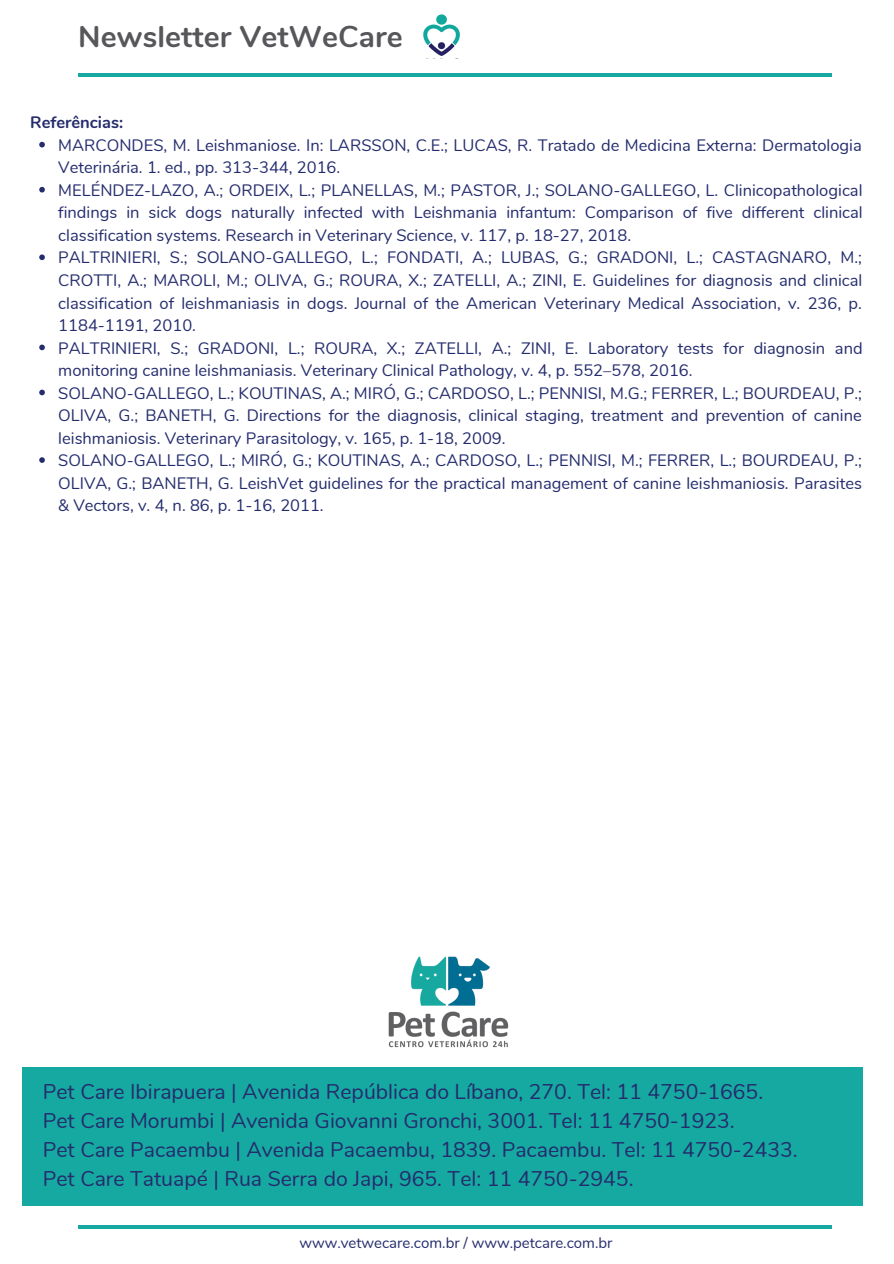
<style>
.page{position:relative;width:894px;height:1264px;background:#fff}
.page>*{position:absolute;margin:0;border:0;box-sizing:border-box;transform-origin:0 0}
.t1{font:700 30px "Nunito";letter-spacing:.005em;color:#56565b}
.t2{font:21.15px "Nunito";color:#242c6d}
.t3{font:16.5px/22.5px "Nunito";color:#242c6d;text-align:justify}
.t4{font:700 16.5px "Nunito";color:#242c6d}
.t5{font:15px "Nunito";color:#242c6d}
</style>
<div class="page">
<hr style="left:78px;top:1225px;width:754px;height:3px;background:#16a9a1">
<hr style="left:78px;top:73px;width:754px;height:4px;background:#16a9a1">
<img style="left:423px;top:14px;width:37px;height:42px">
<div style="left:22px;top:1067px;width:840px;height:139px;background:#16a9a1"></div>
<img style="left:388px;top:956px;width:121px;height:92px">
<svg style="left:39px;top:142px;width:6px;height:5px"></svg>
<svg style="left:39px;top:187px;width:6px;height:5px"></svg>
<svg style="left:39px;top:254px;width:6px;height:6px"></svg>
<svg style="left:39px;top:344px;width:6px;height:6px"></svg>
<svg style="left:39px;top:389px;width:6px;height:6px"></svg>
<svg style="left:39px;top:457px;width:6px;height:6px"></svg>
<p class="t1" style="left:78px;top:17px;width:326px">Newsletter VetWeCare</p>
<p class="t4" style="left:30px;top:112px;width:94px">Referências:</p>
<p class="t3" style="left:58px;top:134px;width:804px">MARCONDES, M. Leishmaniose. In: LARSSON, C.E.; LUCAS, R. Tratado de Medicina Externa: Dermatologia<br>Veterinária. 1. ed., pp. 313-344, 2016.</p>
<p class="t3" style="left:58px;top:179px;width:805px">MELÉNDEZ-LAZO, A.; ORDEIX, L.; PLANELLAS, M.; PASTOR, J.; SOLANO-GALLEGO, L. Clinicopathological findings in sick dogs naturally infected with Leishmania infantum: Comparison of five different clinical classification systems. Research in Veterinary Science, v. 117, p. 18-27, 2018.</p>
<p class="t3" style="left:58px;top:247px;width:805px">PALTRINIERI, S.; SOLANO-GALLEGO, L.; FONDATI, A.; LUBAS, G.; GRADONI, L.; CASTAGNARO, M.; CROTTI, A.; MAROLI, M.; OLIVA, G.; ROURA, X.; ZATELLI, A.; ZINI, E. Guidelines for diagnosis and clinical classification of leishmaniasis in dogs. Journal of the American Veterinary Medical Association, v. 236, p.<br>1184-1191, 2010.</p>
<p class="t3" style="left:58px;top:337px;width:805px">PALTRINIERI, S.; GRADONI, L.; ROURA, X.; ZATELLI, A.; ZINI, E. Laboratory tests for diagnosin and monitoring canine leishmaniasis. Veterinary Clinical Pathology, v. 4, p. 552–578, 2016.</p>
<p class="t3" style="left:58px;top:382px;width:804px">SOLANO-GALLEGO, L.; KOUTINAS, A.; MIRÓ, G.; CARDOSO, L.; PENNISI, M.G.; FERRER, L.; BOURDEAU, P.; OLIVA, G.; BANETH, G. Directions for the diagnosis, clinical staging, treatment and prevention of canine leishmaniosis. Veterinary Parasitology, v. 165, p. 1-18, 2009.</p>
<p class="t3" style="left:58px;top:449px;width:805px">SOLANO-GALLEGO, L.; MIRÓ, G.; KOUTINAS, A.; CARDOSO, L.; PENNISI, M.; FERRER, L.; BOURDEAU, P.; OLIVA, G.; BANETH, G. LeishVet guidelines for the practical management of canine leishmaniosis. Parasites &amp; Vectors, v. 4, n. 86, p. 1-16, 2011.</p>
<p class="t2" style="left:43px;top:1077px;width:721px">Pet Care Ibirapuera | Avenida República do Líbano, 270. Tel: 11 4750-1665.</p>
<p class="t2" style="left:43px;top:1106px;width:693px">Pet Care Morumbi | Avenida Giovanni Gronchi, 3001. Tel: 11 4750-1923.</p>
<p class="t2" style="left:43px;top:1135px;width:756px">Pet Care Pacaembu | Avenida Pacaembu, 1839. Pacaembu. Tel: 11 4750-2433.</p>
<p class="t2" style="left:43px;top:1164px;width:592px">Pet Care Tatuapé | Rua Serra do Japi, 965. Tel: 11 4750-2945.</p>
<p class="t5" style="left:299px;top:1232px;width:314px">www.vetwecare.com.br / www.petcare.com.br</p>
</div>
